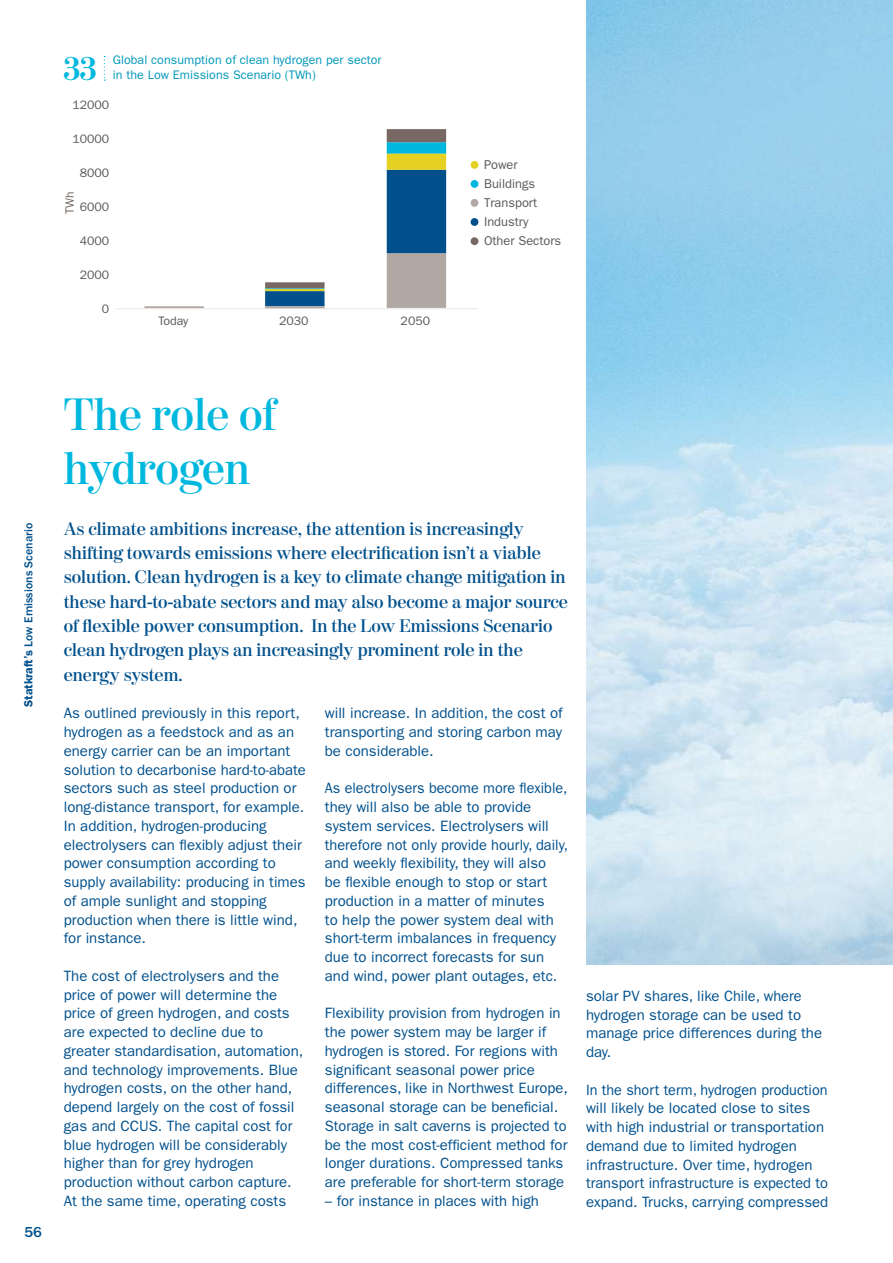
<style>
.page{position:relative;width:893px;height:1263px;background:#fff}
.page>*{position:absolute;margin:0;border:0;box-sizing:border-box;transform-origin:0 0}
.t1{font:600 45px/54px "Moderno FB";color:#00b8de}
.t2{font:700 32.85px "Moderno FB";color:#00b8de}
.t3{font:600 18px/24.3px "Moderno FB";color:#00508c}
.t4{font:15px/18.8px "ITC Franklin Gothic Std";color:#00508c}
.t5{font:15px/18.8px "ITC Franklin Gothic Std";color:#00508c;scale:.96 1}
.t6{font:500 15px "ITC Franklin Gothic Std";color:#00508c}
.t7{font:12.75px "ITC Franklin Gothic Std";color:#58595b}
.t8{font:12.45px "ITC Franklin Gothic Std";letter-spacing:.005em;color:#0097ba}
.t9{font:12.3px "ITC Franklin Gothic Std";color:#58595b}
.t10{font:500 12px "ITC Franklin Gothic Std";color:#00508c}
.t11{font:12px "ITC Franklin Gothic Std";color:#776863}
.s1{font-weight:600}
</style>
<div class="page">
<svg style="left:104px;top:56px;width:1px;height:25px"></svg>
<svg style="left:144px;top:306px;width:60px;height:2px"></svg>
<svg style="left:265px;top:282px;width:60px;height:26px;background:#426e82"></svg>
<svg style="left:387px;top:129px;width:59px;height:179px;background:#547f8c"></svg>
<hr style="left:116px;top:308px;width:361px;height:1px;background:#eae7e6">
<div style="left:471px;top:199px;width:7px;height:8px;background:#b1a8a4;border-radius:50%"></div>
<div style="left:471px;top:237px;width:7px;height:8px;background:#776863;border-radius:50%"></div>
<div style="left:471px;top:218px;width:7px;height:8px;background:#01508b;border-radius:50%"></div>
<div style="left:471px;top:180px;width:7px;height:8px;background:#00b8df;border-radius:50%"></div>
<div style="left:471px;top:161px;width:7px;height:8px;background:#e4d121;border-radius:50%"></div>
<h2 class="t2" style="left:64px;top:50px;width:35px">33</h2>
<p class="t8" style="left:113px;top:53px;width:270px">Global consumption of clean hydrogen per sector</p>
<p class="t8" style="left:113px;top:68px;width:204px">in the Low Emissions Scenario (TWh)</p>
<p class="t9" style="left:72px;top:98px;width:38px">12000</p>
<p class="t9" style="left:72px;top:132px;width:38px">10000</p>
<p class="t9" style="left:80px;top:166px;width:31px">8000</p>
<p class="t11" style="left:63px;top:214px;width:24px;rotate:-90deg">TWh</p>
<p class="t9" style="left:80px;top:200px;width:31px">6000</p>
<p class="t9" style="left:80px;top:234px;width:31px">4000</p>
<p class="t9" style="left:80px;top:268px;width:31px">2000</p>
<p class="t9" style="left:102px;top:302px;width:9px">0</p>
<p class="t9" style="left:159px;top:313px;width:31px">Today</p>
<p class="t9" style="left:279px;top:313px;width:31px">2030</p>
<p class="t9" style="left:401px;top:313px;width:31px">2050</p>
<p class="t7" style="left:484px;top:157px;width:35px">Power</p>
<p class="t7" style="left:484px;top:176px;width:53px">Buildings</p>
<p class="t7" style="left:484px;top:195px;width:55px">Transport</p>
<p class="t7" style="left:484px;top:233px;width:79px">Other Sectors</p>
<p class="t7" style="left:484px;top:214px;width:46px">Industry</p>
<p class="t10" style="left:22px;top:707px;width:186px;rotate:-90deg"><span class="s1">Statkraft’s</span> Low Emissions Scenario</p>
<p class="t6" style="left:24px;top:1224px;width:19px">56</p>
<h1 class="t1" style="left:64px;top:389px;width:214px">The role of hydrogen</h1>
<p class="t3" style="left:64px;top:517px;width:506px">As climate ambitions increase, the attention is increasingly shifting towards emissions where electrification isn’t a viable solution. Clean hydrogen is a key to climate change mitigation in these hard-to-abate sectors and may also become a major source of flexible power consumption. In the Low Emissions Scenario clean hydrogen plays an increasingly prominent role in the energy system.</p>
<p class="t4" style="left:64px;top:704px;width:244px">As outlined previously in this report, hydrogen as a feedstock and as an energy carrier can be an important solution to decarbonise hard-to-abate sectors such as steel production or long-distance transport, for example.<br>In addition, hydrogen-producing electrolysers can flexibly adjust their power consumption according to supply availability: producing in times of ample sunlight and stopping production when there is little wind, for instance.</p>
<p class="t4" style="left:64px;top:966px;width:241px">The cost of electrolysers and the price of power will determine the price of green hydrogen, and costs are expected to decline due to greater standardisation, automation, and technology improvements. Blue hydrogen costs, on the other hand, depend largely on the cost of fossil gas and CCUS. The capital cost for blue hydrogen will be considerably higher than for grey hydrogen production without carbon capture.<br>At the same time, operating costs</p>
<p class="t4" style="left:325px;top:704px;width:239px;text-align:justify">will increase. In addition, the cost of transporting and storing carbon may be considerable.</p>
<p class="t5" style="left:325px;top:779px;width:255px">As electrolysers become more flexible, they will also be able to provide system services. Electrolysers will therefore not only provide hourly, daily, and weekly flexibility, they will also<br>be flexible enough to stop or start production in a matter of minutes<br>to help the power system deal with short-term imbalances in frequency due to incorrect forecasts for sun and wind, power plant outages, etc.</p>
<p class="t4" style="left:325px;top:1004px;width:245px">Flexibility provision from hydrogen in the power system may be larger if hydrogen is stored. For regions with significant seasonal power price differences, like in Northwest Europe, seasonal storage can be beneficial.<br>Storage in salt caverns is projected to be the most cost-efficient method for longer durations. Compressed tanks are preferable for short-term storage</p>
<p class="t4" style="left:325px;top:1191px;width:216px">– for instance in places with high</p>
<p class="t4" style="left:586px;top:986px;width:238px">solar PV shares, like Chile, where hydrogen storage can be used to manage price differences during the day.</p>
<p class="t5" style="left:586px;top:1080px;width:254px">In the short term, hydrogen production will likely be located close to sites with high industrial or transportation demand due to limited hydrogen infrastructure. Over time, hydrogen transport infrastructure is expected to expand. Trucks, carrying compressed</p>
</div>
